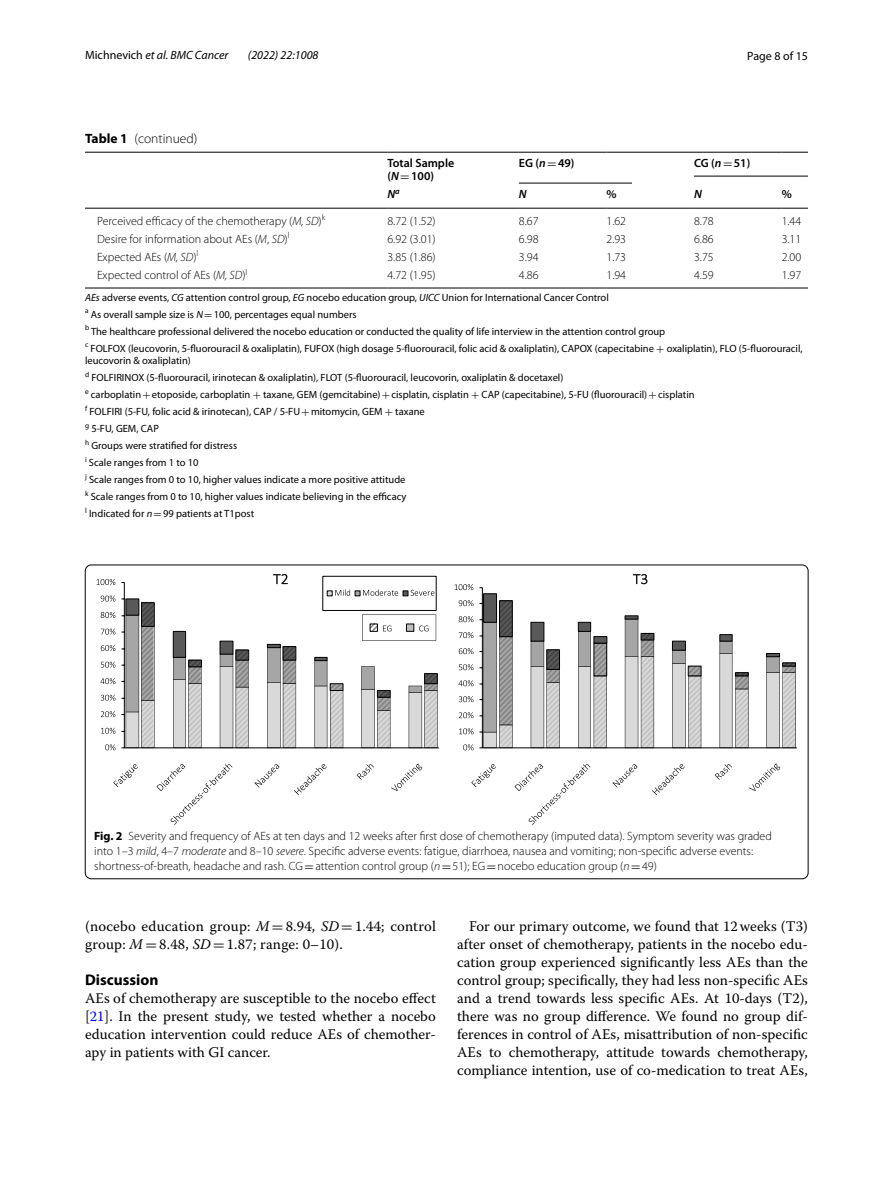
<style>
.page{position:relative;width:893px;height:1187px;background:#fff}
.page>*{position:absolute;margin:0;border:0;box-sizing:border-box;transform-origin:0 0}
.t1{font:700 15.45px "Myriad Pro";color:#000}
.t2{font:14.7px/18px "Warnock Pro";color:#000;text-align:justify}
.t3{font:300 13.5px "Myriad Pro";color:#000}
.t4{font:300 12px/15px "Myriad Pro";color:#000}
.t5{font:italic 12px "Myriad Pro";color:#000}
.t6{font:600 12px/13.5px "Myriad Pro";color:#000}
.t7{font:12px "Myriad Pro";color:#000}
.t8{font:italic 600 12px "Myriad Pro";color:#000}
.t9{font:10.5px/17px "Myriad Pro";color:#000}
.s1{font-style:normal}
.s2{font-weight:700}
.s3{font-style:italic}
.s4{font-family:"MTSY";font-weight:400}
.s5{font-family:"MTSY"}
.s6{color:#00f}
</style>
<div class="page">
<hr style="left:85px;top:152px;width:302px;height:1px;background:#000">
<hr style="left:85px;top:208px;width:302px;height:1px;background:#000">
<hr style="left:387px;top:152px;width:132px;height:1px;background:#000">
<hr style="left:519px;top:152px;width:87px;height:1px;background:#000">
<hr style="left:606px;top:152px;width:88px;height:1px;background:#000">
<hr style="left:694px;top:152px;width:88px;height:1px;background:#000">
<svg style="left:782px;top:152px;width:26px;height:1px"></svg>
<hr style="left:387px;top:208px;width:132px;height:1px;background:#000">
<hr style="left:519px;top:208px;width:87px;height:1px;background:#000">
<hr style="left:606px;top:208px;width:88px;height:1px;background:#000">
<hr style="left:694px;top:208px;width:88px;height:1px;background:#000">
<svg style="left:782px;top:208px;width:26px;height:1px"></svg>
<hr style="left:85px;top:288px;width:302px;height:1px;background:#000">
<hr style="left:387px;top:288px;width:132px;height:1px;background:#000">
<hr style="left:519px;top:288px;width:87px;height:1px;background:#000">
<hr style="left:606px;top:288px;width:88px;height:1px;background:#000">
<hr style="left:694px;top:288px;width:88px;height:1px;background:#000">
<svg style="left:782px;top:288px;width:26px;height:1px"></svg>
<hr style="left:519px;top:183px;width:113px;height:1px;background:#000">
<hr style="left:694px;top:176px;width:114px;height:1px;background:#000">
<svg style="left:105px;top:744px;width:10px;height:6px"></svg>
<svg style="left:101px;top:727px;width:14px;height:6px"></svg>
<svg style="left:101px;top:711px;width:14px;height:6px"></svg>
<svg style="left:101px;top:694px;width:14px;height:6px"></svg>
<svg style="left:101px;top:678px;width:14px;height:6px"></svg>
<svg style="left:101px;top:661px;width:14px;height:6px"></svg>
<svg style="left:101px;top:645px;width:14px;height:6px"></svg>
<svg style="left:101px;top:628px;width:14px;height:6px"></svg>
<svg style="left:101px;top:612px;width:14px;height:6px"></svg>
<svg style="left:101px;top:595px;width:14px;height:6px"></svg>
<svg style="left:96px;top:579px;width:19px;height:6px"></svg>
<svg style="left:113px;top:764px;width:25px;height:23px"></svg>
<svg style="left:157px;top:764px;width:75px;height:60px"></svg>
<svg style="left:255px;top:764px;width:25px;height:23px"></svg>
<svg style="left:294px;top:764px;width:33px;height:31px"></svg>
<svg style="left:357px;top:764px;width:17px;height:15px"></svg>
<svg style="left:391px;top:763px;width:31px;height:28px"></svg>
<svg style="left:479px;top:587px;width:318px;height:161px"></svg>
<svg style="left:463px;top:744px;width:10px;height:6px"></svg>
<svg style="left:459px;top:728px;width:14px;height:6px"></svg>
<svg style="left:459px;top:712px;width:14px;height:6px"></svg>
<svg style="left:459px;top:696px;width:14px;height:6px"></svg>
<svg style="left:458px;top:680px;width:15px;height:6px"></svg>
<svg style="left:459px;top:664px;width:14px;height:6px"></svg>
<svg style="left:459px;top:648px;width:14px;height:6px"></svg>
<svg style="left:459px;top:632px;width:14px;height:6px"></svg>
<svg style="left:459px;top:616px;width:14px;height:6px"></svg>
<svg style="left:459px;top:600px;width:14px;height:6px"></svg>
<svg style="left:454px;top:584px;width:19px;height:6px"></svg>
<svg style="left:471px;top:764px;width:25px;height:23px"></svg>
<svg style="left:515px;top:764px;width:75px;height:60px"></svg>
<svg style="left:612px;top:764px;width:26px;height:23px"></svg>
<svg style="left:652px;top:764px;width:33px;height:31px"></svg>
<svg style="left:715px;top:764px;width:17px;height:15px"></svg>
<svg style="left:749px;top:763px;width:31px;height:28px"></svg>
<svg style="left:633px;top:574px;width:14px;height:10px"></svg>
<svg style="left:126px;top:574px;width:312px;height:174px"></svg>
<p class="t5" style="left:85px;top:48px;width:145px"><span class="s1">Michnevich</span> et al. BMC Cancer</p>
<p class="t5" style="left:248px;top:48px;width:72px">(2022) 22:1008</p>
<p class="t7" style="left:747px;top:48px;width:62px">Page 8 of 15</p>
<p class="t3" style="left:85px;top:131px;width:114px"><span class="s2">Table 1</span> (continued)</p>
<p class="t6" style="left:387px;top:155px;width:68px">Total Sample (<span class="s3">N</span><span class="s4">=</span>100)</p>
<p class="t6" style="left:519px;top:155px;width:57px">EG (<span class="s3">n</span><span class="s4">=</span>49)</p>
<p class="t6" style="left:694px;top:155px;width:58px">CG (<span class="s3">n</span><span class="s4">=</span>51)</p>
<p class="t8" style="left:387px;top:187px;width:14px">N<sup>a</sup></p>
<p class="t8" style="left:519px;top:187px;width:9px">N</p>
<p class="t6" style="left:606px;top:187px;width:12px">%</p>
<p class="t8" style="left:694px;top:187px;width:9px">N</p>
<p class="t6" style="left:782px;top:187px;width:12px">%</p>
<p class="t4" style="left:97px;top:213px;width:230px">Perceived efficacy of the chemotherapy (<span class="s3">M, SD</span>)<sup>k</sup></p>
<p class="t4" style="left:387px;top:213px;width:50px">8.72 (1.52)</p>
<p class="t4" style="left:519px;top:213px;width:21px">8.67</p>
<p class="t4" style="left:606px;top:213px;width:21px">1.62</p>
<p class="t4" style="left:694px;top:213px;width:21px">8.78</p>
<p class="t4" style="left:782px;top:213px;width:21px">1.44</p>
<p class="t4" style="left:97px;top:232px;width:194px">Desire for information about AEs (<span class="s3">M</span>, <span class="s3">SD</span>)<sup>l</sup></p>
<p class="t4" style="left:387px;top:232px;width:50px">6.92 (3.01)</p>
<p class="t4" style="left:519px;top:232px;width:21px">6.98</p>
<p class="t4" style="left:606px;top:232px;width:21px">2.93</p>
<p class="t4" style="left:694px;top:232px;width:21px">6.86</p>
<p class="t4" style="left:782px;top:232px;width:21px">3.11</p>
<p class="t4" style="left:97px;top:250px;width:103px">Expected AEs (<span class="s3">M, SD</span>)<sup>l</sup></p>
<p class="t4" style="left:387px;top:250px;width:50px">3.85 (1.86)</p>
<p class="t4" style="left:519px;top:250px;width:21px">3.94</p>
<p class="t4" style="left:606px;top:250px;width:21px">1.73</p>
<p class="t4" style="left:694px;top:250px;width:21px">3.75</p>
<p class="t4" style="left:782px;top:250px;width:21px">2.00</p>
<p class="t4" style="left:97px;top:268px;width:152px">Expected control of AEs (<span class="s3">M, SD</span>)<sup>l</sup></p>
<p class="t4" style="left:387px;top:268px;width:50px">4.72 (1.95)</p>
<p class="t4" style="left:519px;top:268px;width:21px">4.86</p>
<p class="t4" style="left:606px;top:268px;width:21px">1.94</p>
<p class="t4" style="left:694px;top:268px;width:21px">4.59</p>
<p class="t4" style="left:782px;top:268px;width:21px">1.97</p>
<p class="t9" style="left:85px;top:288px;width:719px"><span class="s3">AEs</span> adverse events, <span class="s3">CG</span> attention control group, <span class="s3">EG</span> nocebo education group, <span class="s3">UICC</span> Union for International Cancer Control<br><sup>a</sup> As overall sample size is <span class="s3">N</span><span class="s5">=</span>100, percentages equal numbers<br><sup>b</sup> The healthcare professional delivered the nocebo education or conducted the quality of life interview in the attention control group<br><sup>c</sup> FOLFOX (leucovorin, 5-fluorouracil &amp; oxaliplatin), FUFOX (high dosage 5-fluorouracil, folic acid &amp; oxaliplatin), CAPOX (capecitabine <span class="s5">+</span> oxaliplatin), FLO (5-fluorouracil,</p>
<p class="t9" style="left:85px;top:352px;width:611px">leucovorin &amp; oxaliplatin)<br><sup>d</sup> FOLFIRINOX (5-fluorouracil, irinotecan &amp; oxaliplatin), FLOT (5-fluorouracil, leucovorin, oxaliplatin &amp; docetaxel)<br><sup>e</sup> carboplatin<span class="s5">+</span>etoposide, carboplatin <span class="s5">+</span> taxane, GEM (gemcitabine)<span class="s5">+</span>cisplatin, cisplatin <span class="s5">+</span> CAP (capecitabine), 5-FU (fluorouracil)<span class="s5">+</span>cisplatin <sup>f</sup> FOLFIRI (5-FU, folic acid &amp; irinotecan), CAP / 5-FU<span class="s5">+</span>mitomycin, GEM <span class="s5">+</span> taxane<br><sup>g</sup> 5-FU, GEM, CAP<br><sup>h</sup> Groups were stratified for distress<br><sup>i</sup> Scale ranges from 1 to 10<br><sup>j</sup> Scale ranges from 0 to 10, higher values indicate a more positive attitude<br><sup>k</sup> Scale ranges from 0 to 10, higher values indicate believing in the efficacy<br><sup>l</sup> Indicated for <span class="s3">n</span><span class="s5">=</span>99 patients at T1post</p>
<p class="t4" style="left:94px;top:828px;width:679px"><span class="s2">Fig. 2</span> Severity and frequency of AEs at ten days and 12 weeks after first dose of chemotherapy (imputed data). Symptom severity was graded into 1–3 <span class="s3">mild</span>, 4–7 <span class="s3">moderate</span> and 8–10 <span class="s3">severe</span>. Specific adverse events: fatigue, diarrhoea, nausea and vomiting; non-specific adverse events: shortness-of-breath, headache and rash. CG<span class="s4">=</span>attention control group (<span class="s3">n</span><span class="s4">=</span>51); EG<span class="s4">=</span>nocebo education group (<span class="s3">n</span><span class="s4">=</span>49)</p>
<h2 class="t2" style="left:85px;top:916px;width:352px">(nocebo education group: <span class="s3">M</span><span class="s5">=</span>8.94, <span class="s3">SD</span><span class="s5">=</span>1.44; control group: <span class="s3">M</span><span class="s5">=</span>8.48, <span class="s3">SD</span><span class="s5">=</span>1.87; range: 0–10).</h2>
<h1 class="t1" style="left:85px;top:969px;width:75px">Discussion</h1>
<h2 class="t2" style="left:85px;top:988px;width:352px">AEs of chemotherapy are susceptible to the nocebo effect [<span class="s6">21</span>]. In the present study, we tested whether a nocebo education intervention could reduce AEs of chemother&shy;apy in patients with GI cancer.</h2>
<p class="t2" style="left:457px;top:916px;width:352px;text-indent:12px">For our primary outcome, we found that 12weeks (T3) after onset of chemotherapy, patients in the nocebo edu&shy;cation group experienced significantly less AEs than the control group; specifically, they had less non-specific AEs and a trend towards less specific AEs. At 10-days (T2), there was no group difference. We found no group dif&shy;ferences in control of AEs, misattribution of non-specific AEs to chemotherapy, attitude towards chemotherapy, compliance intention, use of co-medication to treat AEs,</p>
</div>
